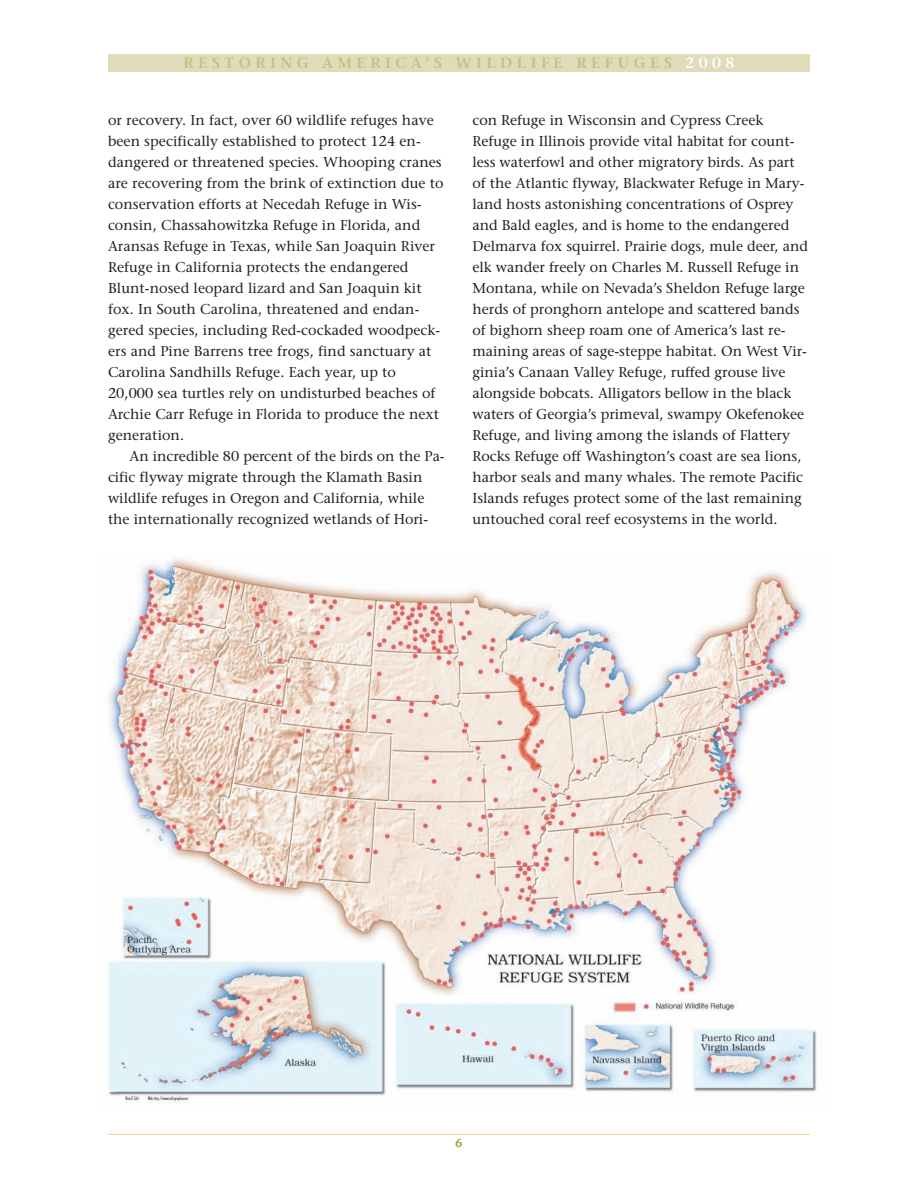
<style>
.page{position:relative;width:918px;height:1188px;background:#fff}
.page>*{position:absolute;margin:0;border:0;box-sizing:border-box;transform-origin:0 0}
.t1{font:600 15px "Stone Serif";letter-spacing:.295em;color:#c5c081}
.t2{font:14.25px/21px "Stone Serif";color:#231f20}
.t3{font:600 12px "Stone Sans";color:#a4a33b}
.s1{color:#fff}
</style>
<div class="page">
<hr style="left:108px;top:1134px;width:702px;height:1px;background:#f2d48f">
<div style="left:108px;top:54px;width:702px;height:18px;background:#e0dcba"></div>
<img style="left:107px;top:558px;width:710px;height:545px">
<p class="t1" style="left:183px;top:57px;width:553px">RESTORING AMERICA’S WILDLIFE REFUGES <span class="s1">2008</span></p>
<p class="t2" style="left:108px;top:111px;width:337px">or recovery. In fact, over 60 wildlife refuges have been specifically established to protect 124 en&shy;dangered or threatened species. Whooping cranes are recovering from the brink of extinction due to conservation efforts at Necedah Refuge in Wis&shy;consin, Chassahowitzka Refuge in Florida, and Aransas Refuge in Texas, while San Joaquin River Refuge in California protects the endangered Blunt-nosed leopard lizard and San Joaquin kit fox. In South Carolina, threatened and endan&shy;gered species, including Red-cockaded woodpeck&shy;ers and Pine Barrens tree frogs, find sanctuary at Carolina Sandhills Refuge. Each year, up to 20,000 sea turtles rely on undisturbed beaches of Archie Carr Refuge in Florida to produce the next generation.</p>
<p class="t2" style="left:108px;top:447px;width:338px;text-indent:22px">An incredible 80 percent of the birds on the Pa&shy;cific flyway migrate through the Klamath Basin wildlife refuges in Oregon and California, while the internationally recognized wetlands of Hori-</p>
<p class="t2" style="left:473px;top:111px;width:337px">con Refuge in Wisconsin and Cypress Creek Refuge in Illinois provide vital habitat for count&shy;less waterfowl and other migratory birds. As part of the Atlantic flyway, Blackwater Refuge in Mary&shy;land hosts astonishing concentrations of Osprey and Bald eagles, and is home to the endangered Delmarva fox squirrel. Prairie dogs, mule deer, and elk wander freely on Charles M. Russell Refuge in Montana, while on Nevada’s Sheldon Refuge large herds of pronghorn antelope and scattered bands of bighorn sheep roam one of America’s last re&shy;maining areas of sage-steppe habitat. On West Vir&shy;ginia’s Canaan Valley Refuge, ruffed grouse live alongside bobcats. Alligators bellow in the black waters of Georgia’s primeval, swampy Okefenokee Refuge, and living among the islands of Flattery Rocks Refuge off Washington’s coast are sea lions, harbor seals and many whales. The remote Pacific Islands refuges protect some of the last remaining untouched coral reef ecosystems in the world.</p>
<p class="t3" style="left:456px;top:1138px;width:8px">6</p>
</div>
